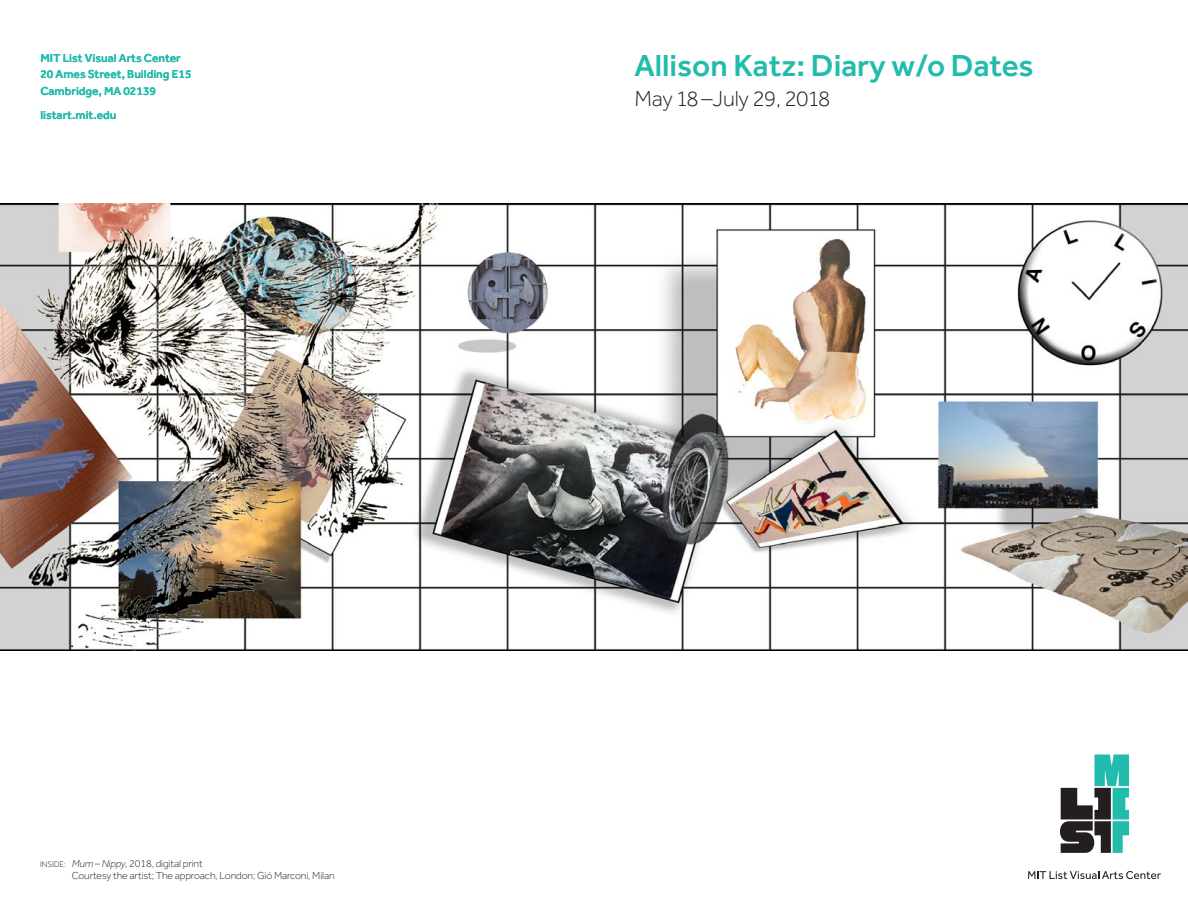
<style>
.page{position:relative;width:1188px;height:918px;background:#fff}
.page>*{position:absolute;margin:0;border:0;box-sizing:border-box;transform-origin:0 0}
.t1{font:500 31.5px "Effra";color:#22bcac}
.t2{font:300 22.5px "Effra";color:#231f20}
.t3{font:500 12px/16.5px "Effra";color:#22bcac}
.t4{font:300 10.5px/12px "Effra";letter-spacing:-.01em;color:#231f20}
.s1{font-size:8.25px}
.s2{font-style:italic}
</style>
<div class="page">
<img style="left:0;top:203px;width:1188px;height:447px">
<img style="left:1028px;top:754px;width:133px;height:126px">
<p class="t3" style="left:40px;top:49px;width:153px">MIT List Visual Arts Center<br>20 Ames Street, Building E15<br>Cambridge, MA 02139</p>
<p class="t3" style="left:40px;top:106px;width:78px">listart.mit.edu</p>
<p class="t4" style="left:72px;top:857px;width:265px;text-indent:-32px"><span class="s1">INSIDE:</span> <span class="s2">Mum – Nippy</span>, 2018, digital print<br>Courtesy the artist; The approach, London; Gió Marconi, Milan</p>
<h1 class="t1" style="left:634px;top:47px;width:401px">Allison Katz: Diary w/o Dates</h1>
<p class="t2" style="left:634px;top:86px;width:198px">May 18–July 29, 2018</p>
</div>
